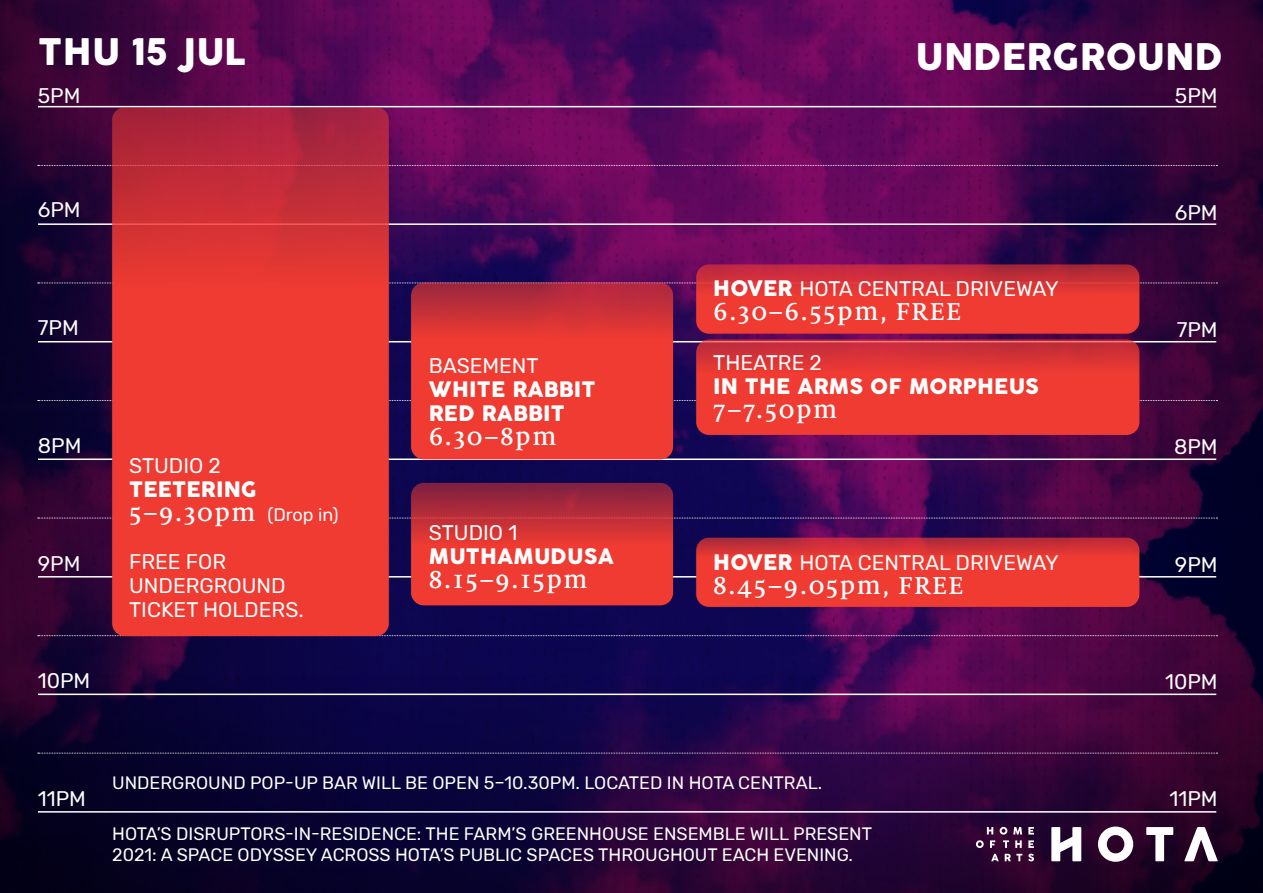
<style>
.page{position:relative;width:1263px;height:893px;background:#fff}
.page>*{position:absolute;margin:0;border:0;box-sizing:border-box;transform-origin:0 0}
.t1{font:36.15px "Cocogoose Pro";letter-spacing:.01em;color:#fff}
.t2{font:500 27.15px "Milo Serif OT";letter-spacing:.05em;color:#fff}
.t3{font:21.15px/24.2px "Rubik";color:#fff}
.t4{font:21.15px/24.2px "Cocogoose Pro";letter-spacing:.01em;color:#fff}
.t5{font:18px/20.5px "Rubik";color:#fff}
.s1{font-family:"Cocogoose Pro"}
.s2{font-family:"Rubik";font-weight:400;font-size:18px}
</style>
<div class="page">
<img style="left:0;top:0;width:1263px;height:403px">
<img style="left:0;top:412px;width:1263px;height:481px">
<hr style="left:38px;top:106px;width:1178px;height:1px;background:#fff">
<hr style="left:38px;top:223px;width:1178px;height:2px;background:#fff">
<hr style="left:38px;top:341px;width:1178px;height:1px;background:#fff">
<hr style="left:38px;top:458px;width:1178px;height:2px;background:#fff">
<hr style="left:38px;top:576px;width:1178px;height:2px;background:#fff">
<hr style="left:38px;top:694px;width:1178px;height:1px;background:#fff">
<hr style="left:38px;top:811px;width:1178px;height:2px;background:#fff">
<svg style="left:38px;top:753px;width:1179px;height:1px"></svg>
<svg style="left:38px;top:400px;width:1179px;height:1px"></svg>
<svg style="left:38px;top:635px;width:1179px;height:1px"></svg>
<svg style="left:38px;top:283px;width:1179px;height:1px"></svg>
<svg style="left:38px;top:518px;width:1179px;height:1px"></svg>
<svg style="left:38px;top:165px;width:1179px;height:1px"></svg>
<svg style="left:411px;top:483px;width:262px;height:122px;background:#d13435"></svg>
<svg style="left:696px;top:339px;width:443px;height:96px;background:#e53834"></svg>
<svg style="left:112px;top:107px;width:277px;height:529px;background:#e13634"></svg>
<svg style="left:411px;top:283px;width:262px;height:176px;background:#e23734"></svg>
<svg style="left:696px;top:264px;width:443px;height:70px;background:#e03535"></svg>
<svg style="left:696px;top:538px;width:443px;height:69px;background:#e63833"></svg>
<svg style="left:1028px;top:827px;width:6px;height:7px"></svg>
<svg style="left:976px;top:827px;width:46px;height:21px"></svg>
<svg style="left:1028px;top:840px;width:6px;height:8px"></svg>
<svg style="left:991px;top:854px;width:8px;height:7px"></svg>
<svg style="left:1005px;top:854px;width:17px;height:7px"></svg>
<svg style="left:1028px;top:854px;width:6px;height:7px"></svg>
<svg style="left:1051px;top:827px;width:30px;height:34px"></svg>
<svg style="left:1098px;top:826px;width:35px;height:36px"></svg>
<svg style="left:1146px;top:827px;width:27px;height:34px"></svg>
<svg style="left:1184px;top:827px;width:34px;height:34px"></svg>
<h1 class="t1" style="left:38px;top:27px;width:209px">THU 15 JUL</h1>
<h1 class="t1" style="left:915px;top:32px;width:309px">UNDERGROUND</h1>
<p class="t3" style="left:38px;top:84px;width:44px">5PM</p>
<p class="t3" style="left:1175px;top:84px;width:44px">5PM</p>
<p class="t3" style="left:38px;top:198px;width:44px">6PM</p>
<p class="t3" style="left:1175px;top:201px;width:44px">6PM</p>
<p class="t3" style="left:713px;top:277px;width:347px"><span class="s1">HOVER</span> HOTA CENTRAL DRIVEWAY</p>
<h2 class="t2" style="left:713px;top:297px;width:249px">6.30–6.55pm, FREE</h2>
<p class="t3" style="left:713px;top:351px;width:110px">THEATRE 2</p>
<p class="t4" style="left:713px;top:375px;width:327px">IN THE ARMS OF MORPHEUS</p>
<h2 class="t2" style="left:713px;top:396px;width:125px">7–7.50pm</h2>
<p class="t3" style="left:38px;top:316px;width:42px">7PM</p>
<p class="t3" style="left:1177px;top:318px;width:42px">7PM</p>
<p class="t3" style="left:429px;top:354px;width:111px">BASEMENT</p>
<p class="t4" style="left:429px;top:377px;width:168px">WHITE RABBIT<br>RED RABBIT</p>
<h2 class="t2" style="left:429px;top:422px;width:129px">6.30–8pm</h2>
<p class="t3" style="left:38px;top:434px;width:45px">8PM</p>
<p class="t3" style="left:1174px;top:436px;width:45px">8PM</p>
<p class="t3" style="left:129px;top:454px;width:93px">STUDIO 2</p>
<p class="t4" style="left:129px;top:478px;width:129px">TEETERING</p>
<h2 class="t2" style="left:129px;top:498px;width:211px">5–9.30pm <span class="s2">(Drop in)</span></h2>
<p class="t3" style="left:129px;top:550px;width:176px">FREE FOR<br>UNDERGROUND<br>TICKET HOLDERS.</p>
<p class="t3" style="left:429px;top:521px;width:90px">STUDIO 1</p>
<p class="t4" style="left:429px;top:545px;width:186px">MUTHAMUDUSA</p>
<h2 class="t2" style="left:429px;top:565px;width:160px">8.15–9.15pm</h2>
<p class="t3" style="left:713px;top:551px;width:347px"><span class="s1">HOVER</span> HOTA CENTRAL DRIVEWAY</p>
<h2 class="t2" style="left:713px;top:571px;width:252px">8.45–9.05pm, FREE</h2>
<p class="t3" style="left:38px;top:552px;width:44px">9PM</p>
<p class="t3" style="left:1175px;top:553px;width:44px">9PM</p>
<p class="t3" style="left:38px;top:670px;width:54px">10PM</p>
<p class="t3" style="left:1165px;top:670px;width:54px">10PM</p>
<p class="t5" style="left:112px;top:772px;width:711px">UNDERGROUND POP-UP BAR WILL BE OPEN 5–10.30PM. LOCATED IN HOTA CENTRAL.</p>
<p class="t3" style="left:38px;top:787px;width:50px">11PM</p>
<p class="t3" style="left:1169px;top:787px;width:50px">11PM</p>
<p class="t5" style="left:112px;top:824px;width:761px">HOTA’S DISRUPTORS-IN-RESIDENCE: THE FARM’S GREENHOUSE ENSEMBLE WILL PRESENT<br>2021: A SPACE ODYSSEY ACROSS HOTA’S PUBLIC SPACES THROUGHOUT EACH EVENING.</p>
</div>
